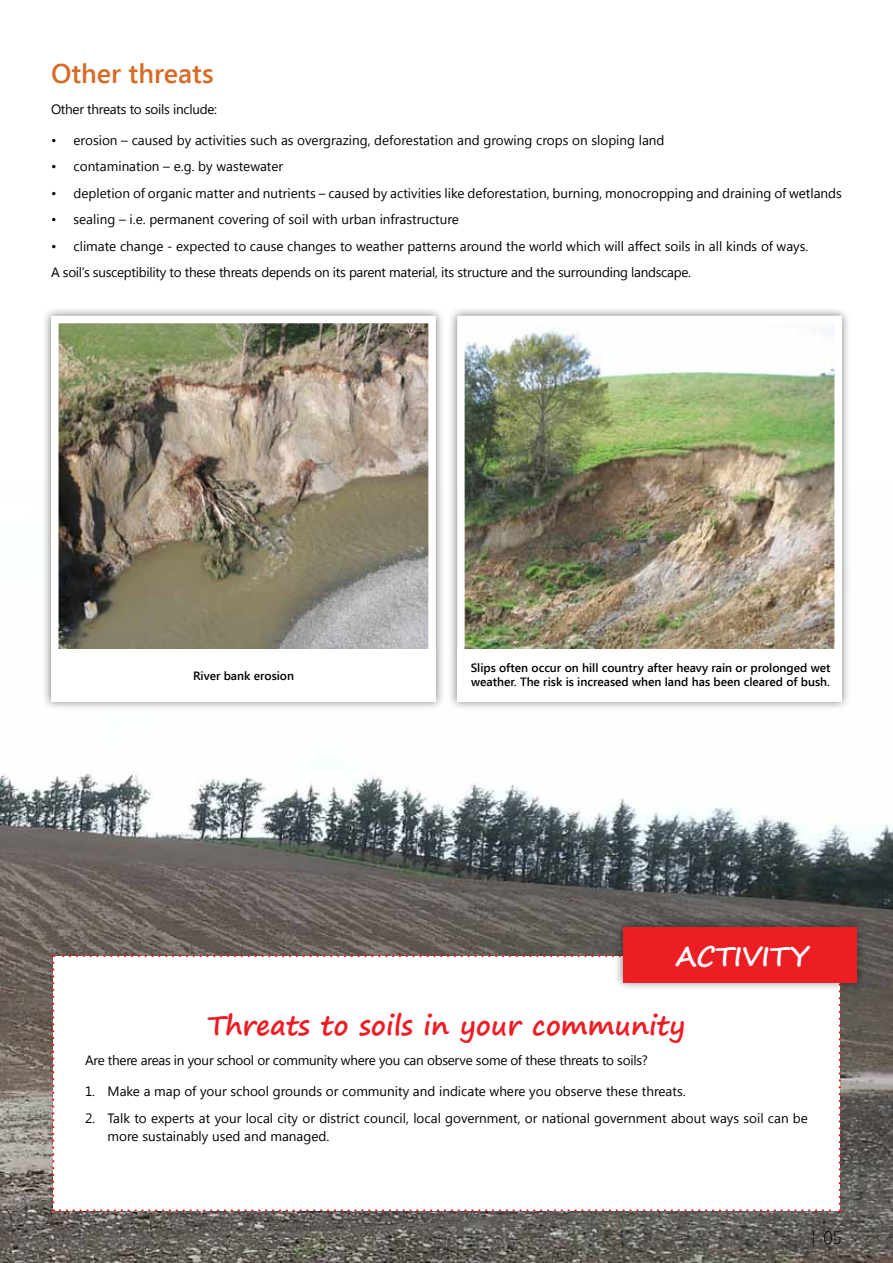
<style>
.page{position:relative;width:893px;height:1263px;background:#fff}
.page>*{position:absolute;margin:0;border:0;box-sizing:border-box;transform-origin:0 0}
.t1{font:700 27px "Segoe Print";color:#ed1d24}
.t2{font:600 27px "Segoe UI";color:#d86b28}
.t3{font:700 27px "Segoe Print";color:#fff}
.t4{font:300 18px "Segoe UI";color:#000}
.t5{font:13.5px/18px "Segoe UI";color:#000}
.t6{font:13.5px/26.5px "Segoe UI";letter-spacing:-.02em;color:#000}
.t7{font:600 12px/14.4px "Segoe UI";color:#000}
.s1{font-size:15px}
</style>
<div class="page">
<img style="left:0;top:772px;width:893px;height:491px">
<svg style="left:52px;top:955px;width:789px;height:256px"></svg>
<div style="left:42px;top:307px;width:403px;height:404px;background:#000;opacity:.5"></div>
<img style="left:60px;top:325px;width:367px;height:324px">
<div style="left:51px;top:316px;width:385px;height:342px;border:8px solid #fff"></div>
<div style="left:51px;top:649px;width:385px;height:53px;background:#fff"></div>
<div style="left:448px;top:307px;width:403px;height:404px;background:#000;opacity:.5"></div>
<img style="left:466px;top:325px;width:367px;height:324px">
<div style="left:457px;top:316px;width:385px;height:342px;border:8px solid #fff"></div>
<div style="left:457px;top:649px;width:385px;height:53px;background:#fff"></div>
<div style="left:614px;top:918px;width:252px;height:74px;background:#000;opacity:.5"></div>
<div style="left:623px;top:927px;width:233px;height:55px;background:#ed1d24"></div>
<h1 class="t2" style="left:51px;top:55px;width:164px">Other threats</h1>
<p class="t6" style="left:51px;top:96px;width:168px">Other threats to soils include:</p>
<p class="t5" style="left:51px;top:131px;width:615px">• erosion – caused by activities such as overgrazing, deforestation and growing crops on sloping land</p>
<p class="t5" style="left:51px;top:157px;width:234px">• contamination – e.g. by wastewater</p>
<p class="t5" style="left:51px;top:184px;width:792px">• depletion of organic matter and nutrients – caused by activities like deforestation, burning, monocropping and draining of wetlands</p>
<p class="t5" style="left:51px;top:210px;width:409px">• sealing – i.e. permanent covering of soil with urban infrastructure</p>
<p class="t6" style="left:51px;top:232px;width:759px">• climate change - expected to cause changes to weather patterns around the world which will affect soils in all kinds of ways.<br>A soil’s susceptibility to these threats depends on its parent material, its structure and the surrounding landscape.</p>
<p class="t7" style="left:193px;top:668px;width:103px">River bank erosion</p>
<p class="t7" style="left:471px;top:660px;width:361px">Slips often occur on hill country after heavy rain or prolonged wet weather. The risk is increased when land has been cleared of bush.</p>
<h1 class="t3" style="left:676px;top:932px;width:134px">ACTIVITY</h1>
<h1 class="t1" style="left:207px;top:1000px;width:479px">Threats to soils in your community</h1>
<p class="t6" style="left:85px;top:1047px;width:564px">Are there areas in your school or community where you can observe some of these threats to soils?</p>
<p class="t5" style="left:85px;top:1082px;width:602px">1. Make a map of your school grounds or community and indicate where you observe these threats.</p>
<p class="t5" style="left:108px;top:1108px;width:702px;text-indent:-23px">2. Talk to experts at your local city or district council, local government, or national government about ways soil can be more sustainably used and managed.</p>
<h2 class="t4" style="left:812px;top:1225px;width:32px"><span class="s1">|</span> 05</h2>
</div>
